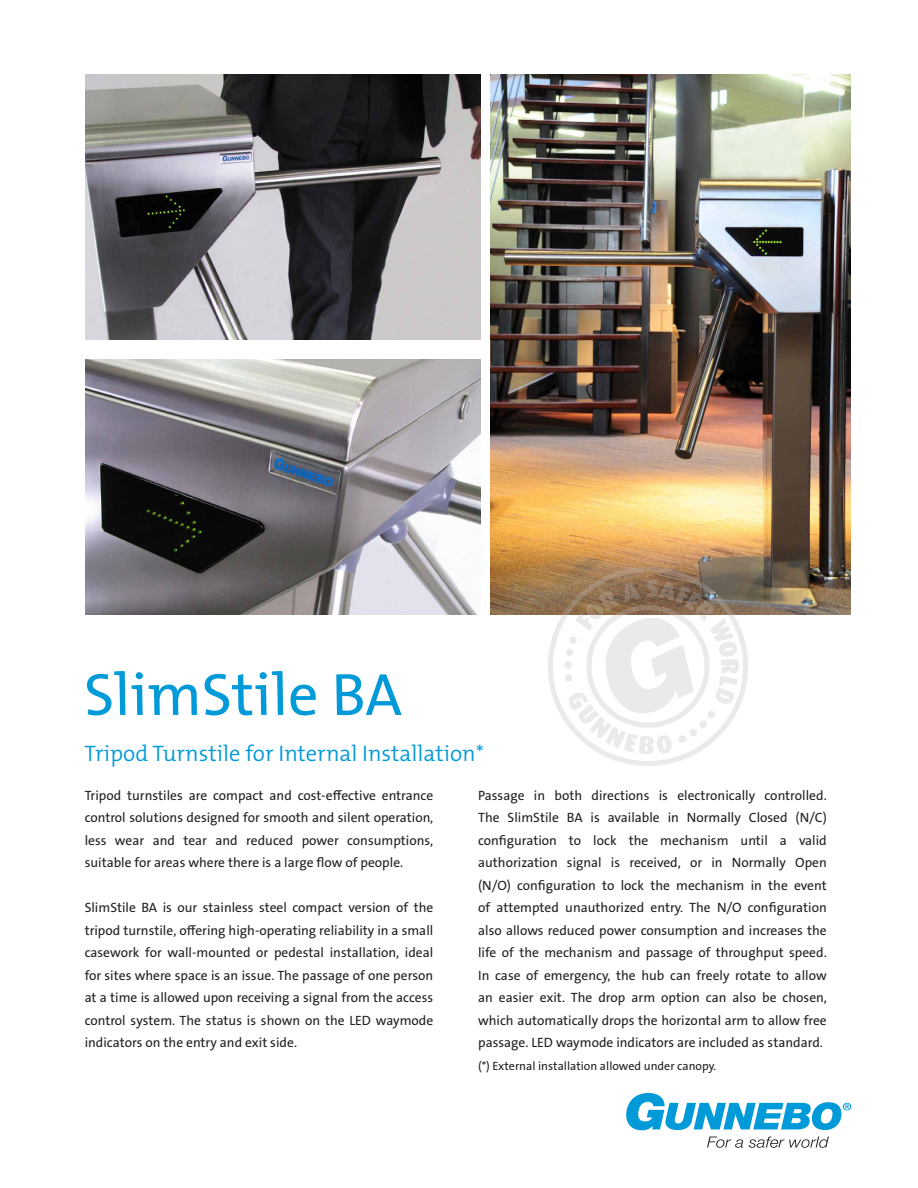
<style>
.page{position:relative;width:918px;height:1188px;background:#fff}
.page>*{position:absolute;margin:0;border:0;box-sizing:border-box;transform-origin:0 0}
.Heading_1_page_2{font:60px "The Mix BCE W5 Pla";color:#009ad9}
.Heading_bread_page_2{font:22.5px "The Mix BCE W4 Se Lig";color:#009ad9}
.t1{font:13.5px/22.5px "The Sans BCE W5 Pla";color:#231f20;text-align:justify}
.t2{font:12px "The Sans BCE W5 Pla";color:#231f20}
</style>
<div class="page">
<svg style="left:707px;top:1137px;width:36px;height:11px"></svg>
<svg style="left:749px;top:1137px;width:80px;height:11px"></svg>
<svg style="left:626px;top:1093px;width:225px;height:37px"></svg>
<img style="left:490px;top:74px;width:360px;height:541px">
<img style="left:85px;top:74px;width:395px;height:265px">
<img style="left:85px;top:359px;width:395px;height:256px">
<svg style="left:534px;top:553px;width:228px;height:213px"></svg>
<svg style="left:562px;top:580px;width:177px;height:174px"></svg>
<p class="Heading_1_page_2" style="left:84px;top:656px;width:321px">SlimStile BA</p>
<p class="Heading_bread_page_2" style="left:84px;top:739px;width:401px">Tripod Turnstile for Internal Installation*</p>
<p class="t1" style="left:478px;top:784px;width:350px">Passage in both directions is electronically controlled.<br>The SlimStile BA is available in Normally Closed (N/C) configuration to lock the mechanism until a valid authorization signal is received, or in Normally Open (N/O) configuration to lock the mechanism in the event of attempted unauthorized entry. The N/O configuration also allows reduced power consumption and increases the life of the mechanism and passage of throughput speed.<br>In case of emergency, the hub can freely rotate to allow an easier exit. The drop arm option can also be chosen, which automatically drops the horizontal arm to allow free passage. LED waymode indicators are included as standard.</p>
<p class="t2" style="left:478px;top:1058px;width:240px">(*) External installation allowed under canopy.</p>
<p class="t1" style="left:85px;top:784px;width:350px">Tripod turnstiles are compact and cost-effective entrance control solutions designed for smooth and silent operation, less wear and tear and reduced power consumptions, suitable for areas where there is a large flow of people.</p>
<p class="t1" style="left:85px;top:897px;width:350px">SlimStile BA is our stainless steel compact version of the tripod turnstile, offering high-operating reliability in a small casework for wall-mounted or pedestal installation, ideal for sites where space is an issue. The passage of one person at a time is allowed upon receiving a signal from the access control system. The status is shown on the LED waymode indicators on the entry and exit side.</p>
</div>
